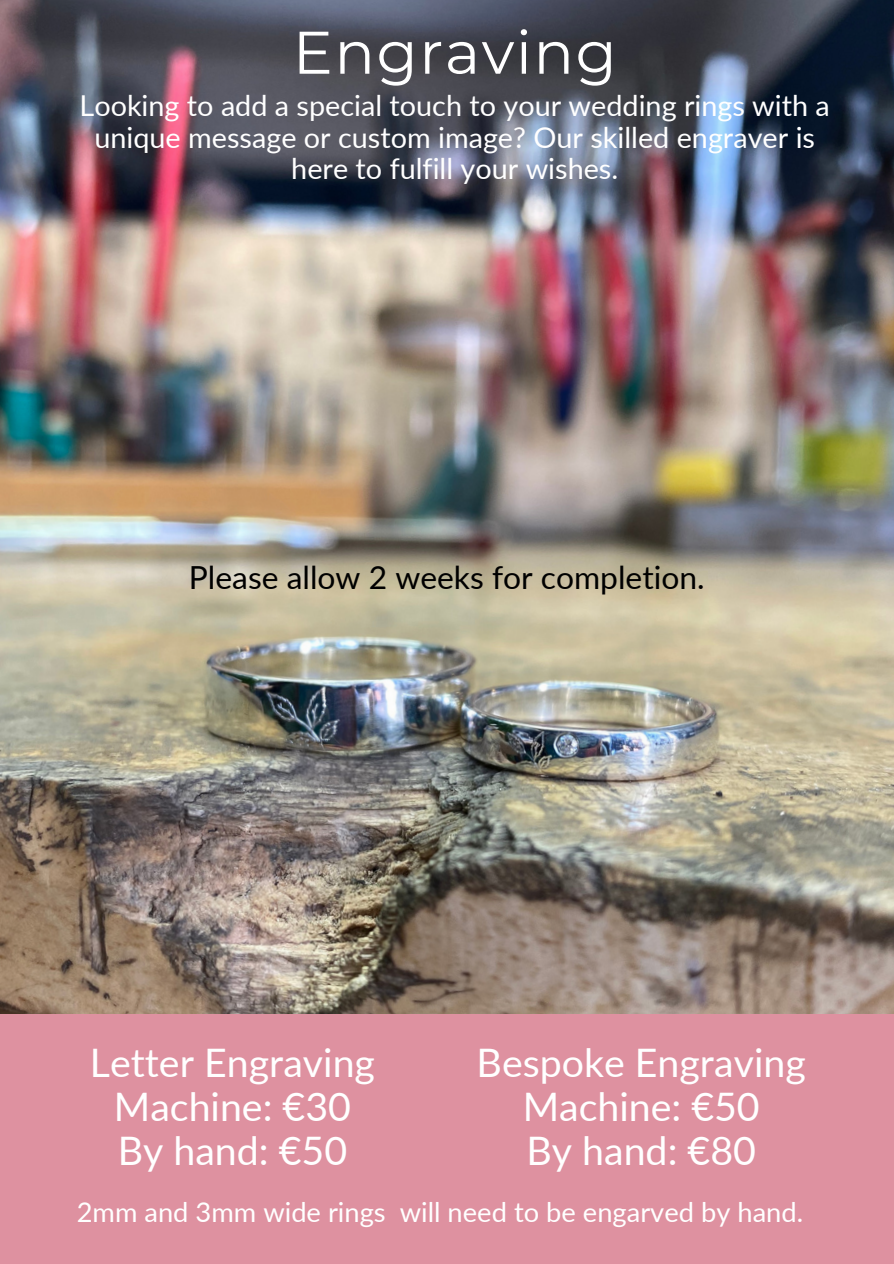
<style>
.page{position:relative;width:894px;height:1264px;background:#fff}
.page>*{position:absolute;margin:0;border:0;box-sizing:border-box;transform-origin:0 0}
.t1{font:60px "Montserrat";letter-spacing:.025em;color:#fff}
.t2{font:39.3px/43.8px "Lato";color:#fff;text-align:center}
.t3{font:31.8px "Lato";color:#000}
.t4{font:28.8px/31.5px "Lato";color:#fff;text-align:center}
.t5{font:27.3px "Lato";color:#fff}
</style>
<div class="page">
<img style="left:0;top:0;width:893px;height:1014px">
<div style="left:0;top:1014px;width:893px;height:249px;background:#de91a0"></div>
<h1 class="t1" style="left:292px;top:16px;width:325px">Engraving</h1>
<h3 class="t4" style="left:80px;top:89px;width:751px">Looking to add a special touch to your wedding rings with a unique message or custom image? Our skilled engraver is here to fulfill your wishes.</h3>
<p class="t3" style="left:189px;top:557px;width:517px">Please allow 2 weeks for completion.</p>
<h3 class="t2" style="left:476px;top:1039px;width:330px">Bespoke Engraving<br>Machine: €50<br>By hand: €80</h3>
<h2 class="t2" style="left:90px;top:1039px;width:286px">Letter Engraving<br>Machine: €30<br>By hand: €50</h2>
<h2 class="t5" style="left:77px;top:1194px;width:727px">2mm and 3mm wide rings will need to be engarved by hand.</h2>
</div>
